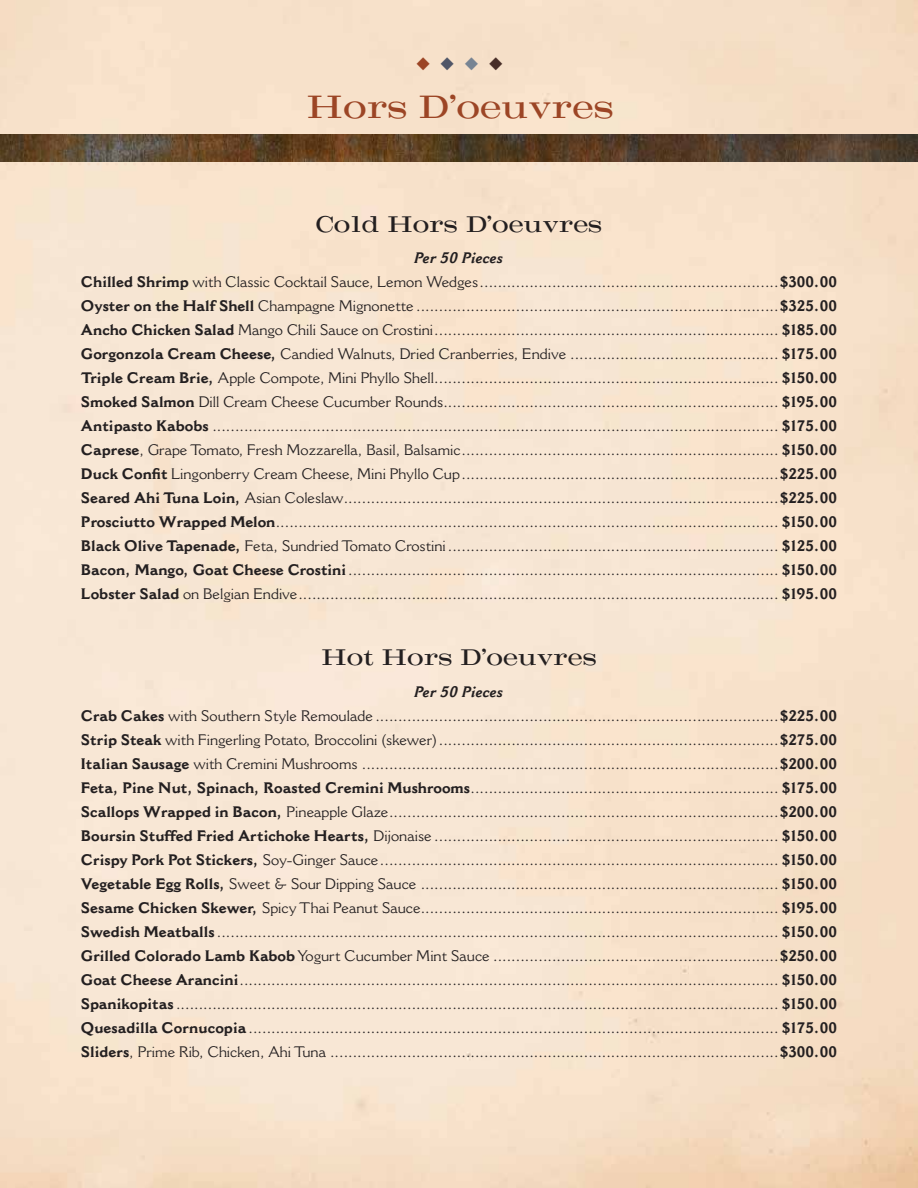
<style>
.page{position:relative;width:918px;height:1188px;background:#fff}
.page>*{position:absolute;margin:0;border:0;box-sizing:border-box;transform-origin:0 0}
.t1{font:30px "C Modern";color:#9c4525}
.t2{font:21px "C Modern";color:#231f20}
.t3{font:18px "Zapf Dingbats ITC";color:#9c4525}
.t4{font:15px/24px "Cantoria";color:#231f20;text-align:center}
.s1{color:#505668}
.s2{color:#778493}
.s3{color:#482e28}
.s4{font-weight:700;font-style:italic}
.s5{font-weight:700}
</style>
<div class="page">
<img style="left:0;top:0;width:918px;height:1188px">
<hr style="left:0;top:163px;width:918px;height:3px;background:#f6e1ca">
<img style="left:0;top:134px;width:918px;height:27px">
<p class="t3" style="left:416px;top:55px;width:88px">◆ <span class="s1">◆</span> <span class="s2">◆</span> <span class="s3">◆</span></p>
<h1 class="t1" style="left:307px;top:87px;width:308px">Hors D’oeuvres</h1>
<h2 class="t2" style="left:316px;top:211px;width:288px">Cold Hors D’oeuvres</h2>
<p class="t4" style="left:81px;top:246px;width:758px"><span class="s4">Per 50 Pieces<br></span><span class="s5">Chilled Shrimp</span> with Classic Cocktail Sauce, Lemon Wedges..................................................................<span class="s5">$300.00<br>Oyster on the Half Shell</span> Champagne Mignonette ................................................................................<span class="s5">$325.00<br>Ancho Chicken Salad</span> Mango Chili Sauce on Crostini............................................................................ <span class="s5">$185.00<br>Gorgonzola Cream Cheese,</span> Candied Walnuts, Dried Cranberries, Endive .............................................. <span class="s5">$175.00<br>Triple Cream Brie,</span> Apple Compote, Mini Phyllo Shell............................................................................ <span class="s5">$150.00<br>Smoked Salmon</span> Dill Cream Cheese Cucumber Rounds.......................................................................... <span class="s5">$195.00<br>Antipasto Kabobs</span> ............................................................................................................................. <span class="s5">$175.00<br>Caprese</span>, Grape Tomato, Fresh Mozzarella, Basil, Balsamic...................................................................... <span class="s5">$150.00<br>Duck Confit</span> Lingonberry Cream Cheese, Mini Phyllo Cup......................................................................<span class="s5">$225.00<br>Seared Ahi Tuna Loin,</span> Asian Coleslaw................................................................................................<span class="s5">$225.00<br>Prosciutto Wrapped Melon</span>............................................................................................................... <span class="s5">$150.00<br>Black Olive Tapenade,</span> Feta, Sundried Tomato Crostini......................................................................... <span class="s5">$125.00<br>Bacon, Mango, Goat Cheese Crostini</span>............................................................................................... <span class="s5">$150.00<br>Lobster Salad</span> on Belgian Endive.......................................................................................................... <span class="s5">$195.00</span></p>
<h2 class="t2" style="left:321px;top:644px;width:277px">Hot Hors D’oeuvres</h2>
<p class="t4" style="left:81px;top:680px;width:758px"><span class="s4">Per 50 Pieces<br></span><span class="s5">Crab Cakes</span> with Southern Style Remoulade .........................................................................................<span class="s5">$225.00<br>Strip Steak</span> with Fingerling Potato, Broccolini (skewer)...........................................................................<span class="s5">$275.00<br>Italian Sausage</span> with Cremini Mushrooms ............................................................................................<span class="s5">$200.00<br>Feta, Pine Nut, Spinach, Roasted Cremini Mushrooms</span>.................................................................... <span class="s5">$175.00<br>Scallops Wrapped in Bacon,</span> Pineapple Glaze......................................................................................<span class="s5">$200.00<br>Boursin Stuffed Fried Artichoke Hearts,</span> Dijonaise ............................................................................ <span class="s5">$150.00<br>Crispy Pork Pot Stickers,</span> Soy-Ginger Sauce........................................................................................ <span class="s5">$150.00<br>Vegetable Egg Rolls,</span> Sweet &amp; Sour Dipping Sauce ............................................................................... <span class="s5">$150.00<br>Sesame Chicken Skewer,</span> Spicy Thai Peanut Sauce............................................................................... <span class="s5">$195.00<br>Swedish Meatballs</span> ............................................................................................................................ <span class="s5">$150.00<br>Grilled Colorado Lamb Kabob</span> Yogurt Cucumber Mint Sauce ...............................................................<span class="s5">$250.00<br>Goat Cheese Arancini</span>....................................................................................................................... <span class="s5">$150.00<br>Spanikopitas</span> ..................................................................................................................................... <span class="s5">$150.00<br>Quesadilla Cornucopia</span> ..................................................................................................................... <span class="s5">$175.00<br>Sliders</span>, Prime Rib, Chicken, Ahi Tuna ...................................................................................................<span class="s5">$300.00</span></p>
</div>
